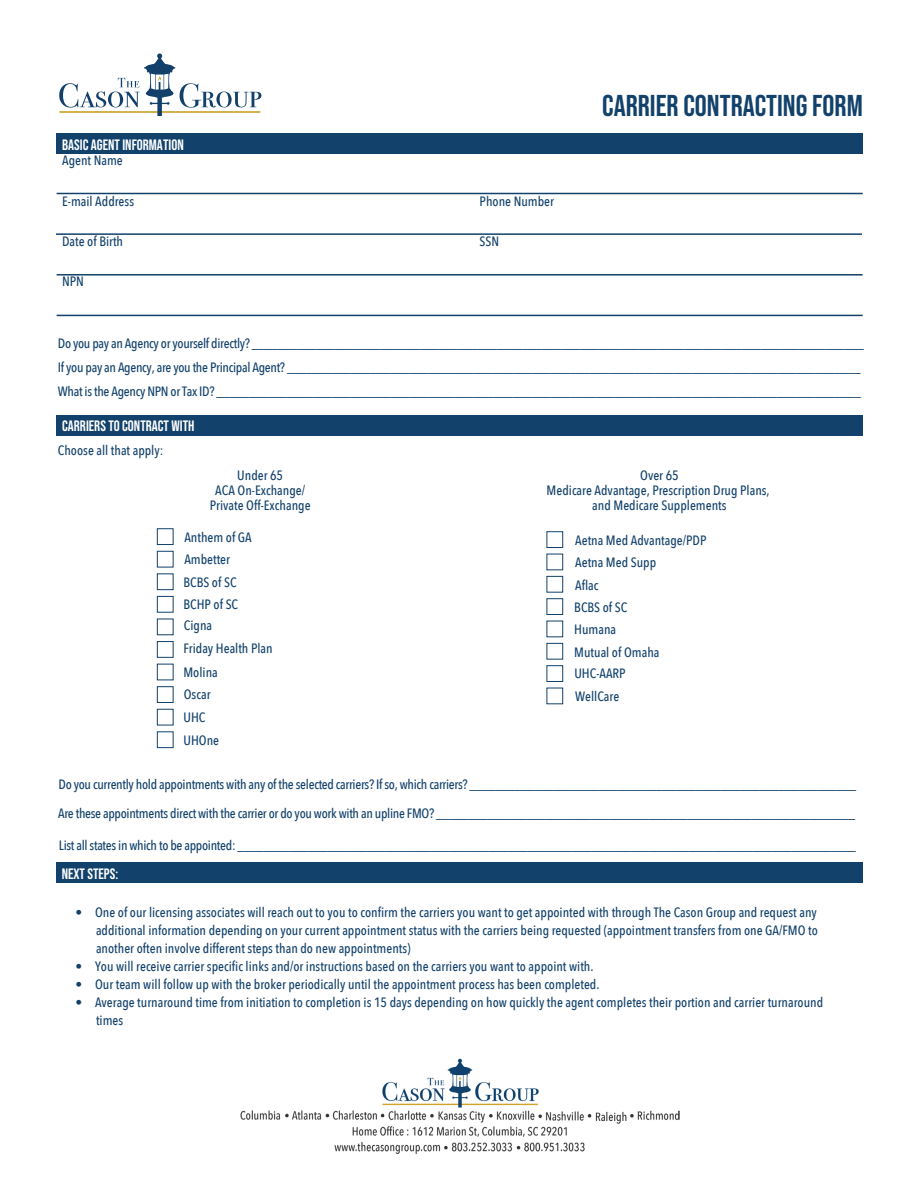
<style>
.page{position:relative;width:918px;height:1188px;background:#fff}
.page>*{position:absolute;margin:0;border:0;box-sizing:border-box;transform-origin:0 0}
.t1{font:30px "Bebas Neue";color:#12416b}
.t2{font:15px "Bebas Neue";color:#fff}
.t3{font:500 13.5px/15px "Avenir Next Condensed";color:#12416b}
.t4{font:500 13.5px/24px "Avenir Next Condensed";letter-spacing:-.025em;color:#12416b}
</style>
<div class="page">
<div style="left:57px;top:134px;width:806px;height:20px;background:#12416b"></div>
<svg style="left:59px;top:53px;width:202px;height:63px"></svg>
<hr style="left:57px;top:193px;width:806px;height:1px;background:#12416b">
<hr style="left:56px;top:233px;width:806px;height:2px;background:#12416b">
<hr style="left:57px;top:274px;width:806px;height:2px;background:#12416b">
<hr style="left:57px;top:315px;width:806px;height:1px;background:#12416b">
<div style="left:57px;top:416px;width:806px;height:20px;background:#12416b"></div>
<div style="left:56px;top:863px;width:806px;height:20px;background:#12416b"></div>
<img style="left:240px;top:1058px;width:439px;height:95px">
<div style="left:157px;top:528px;width:17px;height:17px;border:1px solid #12416b"></div>
<div style="left:157px;top:551px;width:17px;height:16px;border:1px solid #12416b"></div>
<div style="left:157px;top:573px;width:17px;height:17px;border:1px solid #12416b"></div>
<div style="left:157px;top:596px;width:17px;height:17px;border:1px solid #12416b"></div>
<div style="left:157px;top:619px;width:17px;height:16px;border:1px solid #12416b"></div>
<div style="left:157px;top:641px;width:17px;height:17px;border:1px solid #12416b"></div>
<div style="left:157px;top:664px;width:17px;height:16px;border:1px solid #12416b"></div>
<div style="left:157px;top:686px;width:17px;height:17px;border:1px solid #12416b"></div>
<div style="left:157px;top:709px;width:17px;height:16px;border:1px solid #12416b"></div>
<div style="left:157px;top:731px;width:17px;height:17px;border:1px solid #12416b"></div>
<div style="left:547px;top:531px;width:16px;height:17px;border:1px solid #12416b"></div>
<div style="left:547px;top:576px;width:16px;height:17px;border:1px solid #12416b"></div>
<div style="left:547px;top:598px;width:16px;height:17px;border:1px solid #12416b"></div>
<div style="left:547px;top:621px;width:16px;height:16px;border:1px solid #12416b"></div>
<div style="left:547px;top:643px;width:16px;height:17px;border:1px solid #12416b"></div>
<div style="left:547px;top:665px;width:16px;height:17px;border:1px solid #12416b"></div>
<div style="left:547px;top:688px;width:16px;height:16px;border:1px solid #12416b"></div>
<div style="left:547px;top:554px;width:16px;height:16px;border:1px solid #12416b"></div>
<p class="t2" style="left:62px;top:136px;width:123px">BASIC AGENT INFORMATION</p>
<p class="t3" style="left:62px;top:153px;width:62px">Agent Name</p>
<p class="t3" style="left:62px;top:193px;width:73px">E-mail Address</p>
<p class="t3" style="left:62px;top:234px;width:63px">Date of Birth</p>
<p class="t3" style="left:62px;top:274px;width:23px">NPN</p>
<p class="t3" style="left:480px;top:193px;width:76px">Phone Number</p>
<p class="t3" style="left:480px;top:234px;width:21px">SSN</p>
<h1 class="t1" style="left:602px;top:88px;width:262px">CARRIER CONTRACTING FORM</h1>
<p class="t4" style="left:58px;top:331px;width:808px">Do you pay an Agency or yourself directly? _______________________________________________________________________________________________<br>If you pay an Agency, are you the Principal Agent? _________________________________________________________________________________________<br>What is the Agency NPN or Tax ID? ____________________________________________________________________________________________________</p>
<p class="t2" style="left:62px;top:418px;width:134px">CARRIERS TO CONTRACT WITH</p>
<p class="t3" style="left:58px;top:443px;width:107px">Choose all that apply:</p>
<p class="t3" style="left:210px;top:468px;width:102px;text-align:center">Under 65<br>ACA On-Exchange/<br>Private Off-Exchange</p>
<p class="t3" style="left:547px;top:468px;width:225px;text-align:center">Over 65<br>Medicare Advantage, Prescription Drug Plans, and Medicare Supplements</p>
<p class="t3" style="left:184px;top:529px;width:69px">Anthem of GA</p>
<p class="t3" style="left:183px;top:548px;width:56px;line-height:22.6px">Ambetter<br>BCBS of SC<br>BCHP of SC</p>
<p class="t3" style="left:184px;top:618px;width:30px">Cigna</p>
<p class="t3" style="left:183px;top:665px;width:36px">Molina</p>
<p class="t3" style="left:184px;top:706px;width:37px;line-height:22.6px">UHC<br>UHOne</p>
<p class="t3" style="left:183px;top:641px;width:91px">Friday Health Plan</p>
<p class="t3" style="left:184px;top:687px;width:28px">Oscar</p>
<p class="t3" style="left:575px;top:532px;width:133px">Aetna Med Advantage/PDP</p>
<p class="t3" style="left:575px;top:554px;width:82px">Aetna Med Supp</p>
<p class="t3" style="left:575px;top:578px;width:25px">Aflac</p>
<p class="t3" style="left:574px;top:597px;width:87px;line-height:22px">BCBS of SC<br>Humana<br>Mutual of Omaha<br>UHC-AARP<br>WellCare</p>
<p class="t4" style="left:59px;top:772px;width:799px">Do you currently hold appointments with any of the selected carriers? If so, which carriers? ____________________________________________________________</p>
<p class="t4" style="left:58px;top:802px;width:799px">Are these appointments direct with the carrier or do you work with an upline FMO? _________________________________________________________________</p>
<p class="t4" style="left:59px;top:833px;width:799px">List all states in which to be appointed: ________________________________________________________________________________________________</p>
<p class="t2" style="left:62px;top:865px;width:58px">NEXT STEPS:</p>
<p class="t3" style="left:96px;top:903px;width:723px;line-height:18px;text-align:justify;text-indent:-21px">• One of our licensing associates will reach out to you to confirm the carriers you want to get appointed with through The Cason Group and request any additional information depending on your current appointment status with the carriers being requested (appointment transfers from one GA/FMO to another often involve different steps than do new appointments)</p>
<p class="t3" style="left:75px;top:958px;width:520px">• You will receive carrier specific links and/or instructions based on the carriers you want to appoint with.</p>
<p class="t3" style="left:75px;top:976px;width:526px">• Our team will follow up with the broker periodically until the appointment process has been completed.</p>
<p class="t3" style="left:96px;top:993px;width:729px;line-height:18px;text-indent:-21px">• Average turnaround time from initiation to completion is 15 days depending on how quickly the agent completes their portion and carrier turnaround times</p>
</div>
